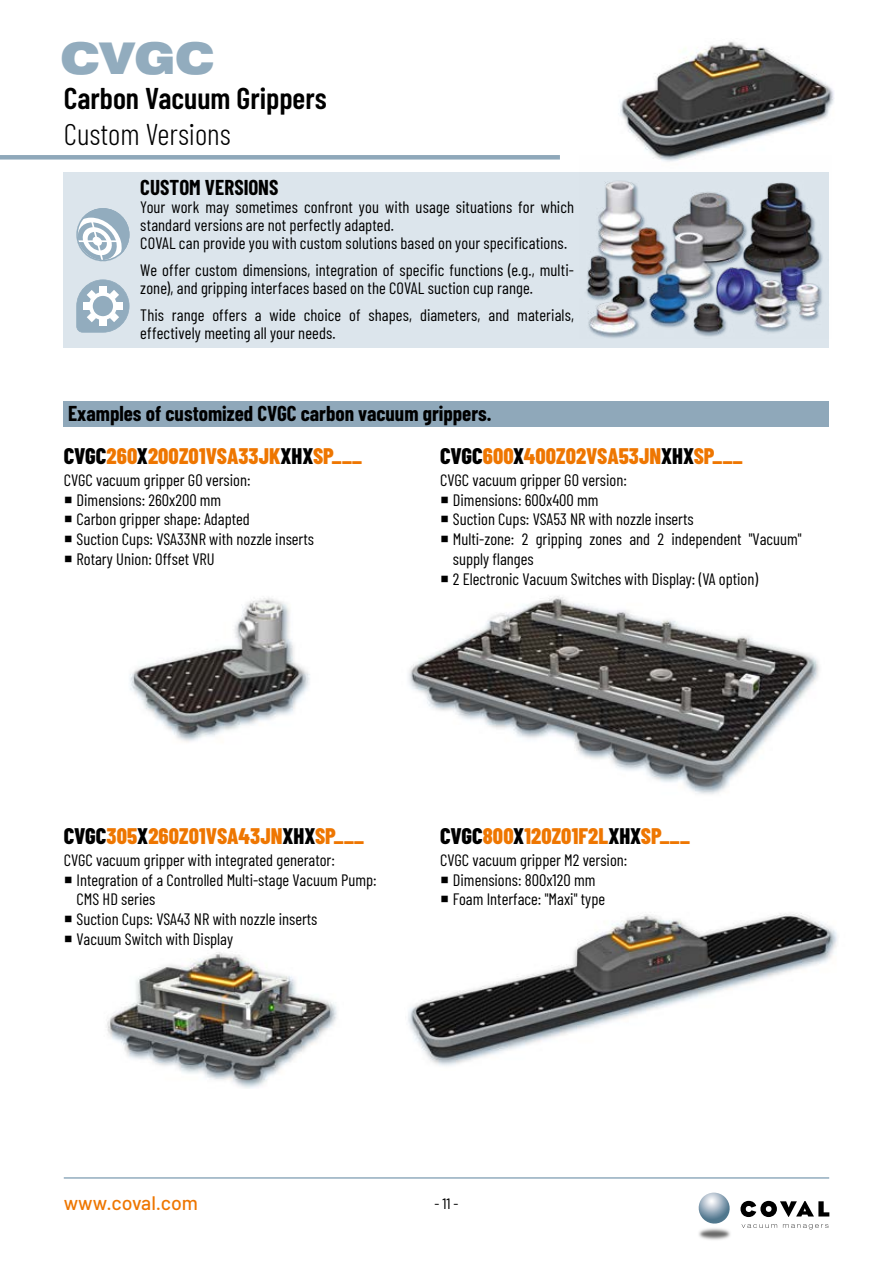
<style>
.page{position:relative;width:893px;height:1263px;background:#fff}
.page>*{position:absolute;margin:0;border:0;box-sizing:border-box;transform-origin:0 0}
.t1{font:900 45px "Pragmatica Ext";color:#92acbe}
.t2{font:600 30px "Barlow Condensed";color:#000}
.t3{font:300 30px "Barlow Condensed";color:#000}
.t4{font:800 22.5px "Barlow Condensed";color:#ee7601}
.t5{font:700 21px "Barlow Condensed";color:#000}
.t6{font:500 19.5px "Barlow";color:#ee7601}
.t7{font:16.5px/19.8px "Barlow Condensed";color:#000}
.t8{font:15px "Barlow Condensed";color:#000;scale:1.05 1}
.s1{color:#000}
</style>
<div class="page">
<img style="left:620px;top:41px;width:214px;height:114px">
<hr style="left:64px;top:1177px;width:765px;height:2px;background:#92acbe">
<div style="left:0;top:155px;width:560px;height:5px;background:#8fa8ba"></div>
<img style="left:699px;top:1228px;width:31px;height:12px">
<svg style="left:698px;top:1192px;width:32px;height:32px"></svg>
<svg style="left:742px;top:1224px;width:35px;height:4px"></svg>
<svg style="left:783px;top:1224px;width:45px;height:5px"></svg>
<svg style="left:740px;top:1201px;width:89px;height:16px"></svg>
<img style="left:130px;top:597px;width:180px;height:145px">
<div style="left:64px;top:172px;width:765px;height:176px;background:#dce5ec"></div>
<img style="left:586px;top:155px;width:237px;height:183px">
<svg style="left:76px;top:208px;width:53px;height:53px"></svg>
<svg style="left:76px;top:279px;width:53px;height:54px"></svg>
<div style="left:99px;top:287px;width:7px;height:6px;background:#fff"></div>
<img style="left:408px;top:913px;width:429px;height:153px">
<img style="left:107px;top:952px;width:230px;height:137px">
<img style="left:408px;top:596px;width:411px;height:199px">
<div style="left:64px;top:401px;width:765px;height:26px;background:#8fa8ba"></div>
<h1 class="t1" style="left:60px;top:29px;width:156px">CVGC</h1>
<h2 class="t2" style="left:64px;top:77px;width:264px">Carbon Vacuum Grippers</h2>
<h2 class="t3" style="left:64px;top:113px;width:168px">Custom Versions</h2>
<p class="t5" style="left:140px;top:173px;width:140px">CUSTOM VERSIONS</p>
<p class="t7" style="left:140px;top:197px;width:435px;line-height:18px">Your work may sometimes confront you with usage situations for which standard versions are not perfectly adapted.<br>COVAL can provide you with custom solutions based on your specifications.</p>
<p class="t7" style="left:140px;top:260px;width:435px;line-height:18px">We offer custom dimensions, integration of specific functions (e.g., multi&shy;zone), and gripping interfaces based on the COVAL suction cup range.</p>
<p class="t7" style="left:140px;top:305px;width:435px;line-height:18px">This range offers a wide choice of shapes, diameters, and materials, effectively meeting all your needs.</p>
<p class="t5" style="left:68px;top:399px;width:425px">Examples of customized CVGC carbon vacuum grippers.</p>
<h3 class="t4" style="left:64px;top:440px;width:300px"><span class="s1">CVGC</span>260<span class="s1">X</span>200Z01VSA33JK<span class="s1">XHX</span>SP___</h3>
<h3 class="t4" style="left:440px;top:439px;width:304px"><span class="s1">CVGC</span>600<span class="s1">X</span>400Z02VSA53JN<span class="s1">XHX</span>SP___</h3>
<p class="t7" style="left:77px;top:469px;width:239px;text-indent:-13px">CVGC vacuum gripper G0 version:<br>Dimensions: 260x200 mm<br>Carbon gripper shape: Adapted<br>Suction Cups: VSA33NR with nozzle inserts<br>Rotary Union: Offset VRU</p>
<p class="t7" style="left:453px;top:469px;width:350px;text-indent:-13px">CVGC vacuum gripper G0 version:<br>Dimensions: 600x400 mm<br>Suction Cups: VSA53 NR with nozzle inserts<br>Multi-zone: 2 gripping zones and 2 independent "Vacuum" supply flanges<br>2 Electronic Vacuum Switches with Display: (VA option)</p>
<h3 class="t4" style="left:64px;top:820px;width:302px"><span class="s1">CVGC</span>305<span class="s1">X</span>260Z01VSA43JN<span class="s1">XHX</span>SP___</h3>
<h3 class="t4" style="left:440px;top:820px;width:251px"><span class="s1">CVGC</span>800<span class="s1">X</span>120Z01F2L<span class="s1">XHX</span>SP___</h3>
<p class="t7" style="left:77px;top:849px;width:302px;text-indent:-13px">CVGC vacuum gripper with integrated generator:<br>Integration of a Controlled Multi-stage Vacuum Pump:<br>CMS HD series<br>Suction Cups: VSA43 NR with nozzle inserts<br>Vacuum Switch with Display</p>
<p class="t7" style="left:453px;top:849px;width:176px;text-indent:-13px">CVGC vacuum gripper M2 version:<br>Dimensions: 800x120 mm<br>Foam Interface: "Maxi" type</p>
<p class="t6" style="left:64px;top:1188px;width:136px">www.coval.com</p>
<p class="t8" style="left:435px;top:1193px;width:24px">- 11 -</p>
</div>
